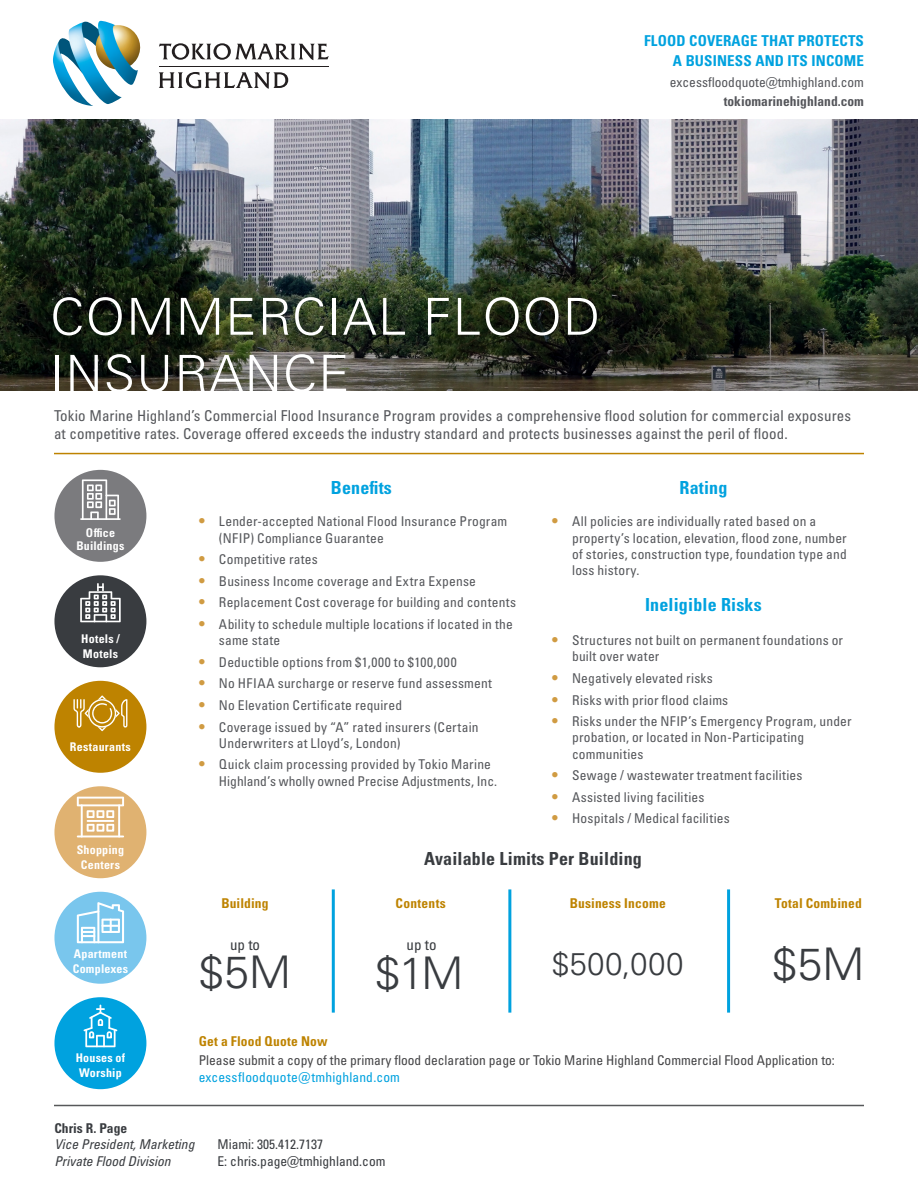
<style>
.page{position:relative;width:918px;height:1188px;background:#fff}
.page>*{position:absolute;margin:0;border:0;box-sizing:border-box;transform-origin:0 0}
.t1{font:300 51px/57px "Univers LT Pro 45";letter-spacing:.025em;color:#fff}
.t2{font:300 45px "Univers LT Pro 45";color:#393c40}
.t3{font:300 31.5px "Univers LT Pro 45";letter-spacing:.015em;color:#393c40}
.t4{font:700 condensed 18px "Univers LT Pro";letter-spacing:.01em;color:#00a2df}
.t5{font:700 condensed 18px "Univers LT Pro";letter-spacing:.01em;color:#393c40}
.t6{font:condensed 15px/18px "Univers LT Pro";letter-spacing:.01em;color:#55575b}
._2__Intro_small{font:700 condensed 15px/19.5px "Univers LT Pro";letter-spacing:.01em;color:#00a2df;text-align:right}
.t7{font:condensed 15px "Univers LT Pro";color:#393c40}
.t8{font:condensed 13.5px/16.2px "Univers LT Pro";letter-spacing:.015em;color:#55575b}
._4_2_Main_text_white{font:condensed 13.5px/16.5px "Univers LT Pro";color:#454547}
.t9{font:700 condensed 13.5px "Univers LT Pro";letter-spacing:.015em;color:#be8300}
.t10{font:italic condensed 13.5px/16.5px "Univers LT Pro";color:#393c40}
.t11{font:condensed 13.5px "Univers LT Pro";color:#393c40}
.t12{font:condensed 13.5px "Univers LT Pro";color:#54555a}
.t13{font:700 condensed 13.5px "Univers LT Pro";color:#54555a}
.t14{font:700 condensed 12px/15px "Univers LT Pro";letter-spacing:.02em;color:#fff}
.s1{font-weight:700;font-size:15px;color:#d09b42}
.s2{color:#00a2df}
.s3{font-weight:700;font-style:normal}
</style>
<div class="page">
<img style="left:53px;top:20px;width:88px;height:86px">
<hr style="left:159px;top:66px;width:170px;height:1px;background:#231f20">
<svg style="left:159px;top:43px;width:170px;height:17px"></svg>
<svg style="left:159px;top:72px;width:129px;height:17px"></svg>
<img style="left:0;top:120px;width:918px;height:271px">
<hr style="left:54px;top:1105px;width:810px;height:1px;background:#57585a">
<hr style="left:54px;top:453px;width:810px;height:1px;background:#be8300">
<div style="left:54px;top:470px;width:92px;height:92px;background:#7b7b7e;border-radius:50%"></div>
<hr style="left:80px;top:518px;width:41px;height:2px;background:#fff">
<svg style="left:82px;top:479px;width:37px;height:40px"></svg>
<div style="left:54px;top:575px;width:92px;height:92px;background:#393c40;border-radius:50%"></div>
<svg style="left:80px;top:583px;width:41px;height:39px"></svg>
<div style="left:54px;top:681px;width:92px;height:92px;background:#be8300;border-radius:50%"></div>
<svg style="left:73px;top:695px;width:54px;height:36px"></svg>
<div style="left:54px;top:786px;width:92px;height:92px;background:#e0b271;border-radius:50%"></div>
<hr style="left:77px;top:836px;width:47px;height:1px;background:#fff">
<hr style="left:81px;top:804px;width:2px;height:33px;background:#fff">
<hr style="left:118px;top:804px;width:2px;height:33px;background:#fff">
<svg style="left:77px;top:797px;width:47px;height:21px"></svg>
<svg style="left:87px;top:824px;width:27px;height:8px"></svg>
<hr style="left:87px;top:820px;width:27px;height:2px;background:#fff">
<div style="left:54px;top:892px;width:92px;height:92px;background:#79c6ed;border-radius:50%"></div>
<svg style="left:77px;top:902px;width:47px;height:41px"></svg>
<div style="left:54px;top:997px;width:92px;height:92px;background:#00a2df;border-radius:50%"></div>
<svg style="left:83px;top:1005px;width:34px;height:42px"></svg>
<hr style="left:332px;top:889px;width:3px;height:124px;background:#00a2df">
<hr style="left:508px;top:889px;width:3px;height:124px;background:#00a2df">
<hr style="left:727px;top:889px;width:3px;height:124px;background:#00a2df">
<p class="_2__Intro_small" style="left:644px;top:31px;width:221px">FLOOD COVERAGE THAT PROTECTS<br>A BUSINESS AND ITS INCOME</p>
<p class="t12" style="left:670px;top:73px;width:196px">excessfloodquote@tmhighland.com</p>
<p class="t13" style="left:724px;top:93px;width:142px">tokiomarinehighland.com</p>
<p class="t1" style="left:50px;top:287px;width:551px">COMMERCIAL FLOOD<br>INSURANCE</p>
<p class="t6" style="left:54px;top:406px;width:799px">Tokio Marine Highland’s Commercial Flood Insurance Program provides a comprehensive flood solution for commercial exposures at competitive rates. Coverage offered exceeds the industry standard and protects businesses against the peril of flood.</p>
<p class="t4" style="left:331px;top:476px;width:63px">Benefits</p>
<p class="t8" style="left:219px;top:513px;width:290px;text-indent:-20px"><span class="s1">•</span> Lender-accepted National Flood Insurance Program (NFIP) Compliance Guarantee</p>
<p class="t8" style="left:199px;top:551px;width:121px"><span class="s1">•</span> Competitive rates</p>
<p class="t8" style="left:199px;top:573px;width:279px"><span class="s1">•</span> Business Income coverage and Extra Expense</p>
<p class="t8" style="left:199px;top:594px;width:319px"><span class="s1">•</span> Replacement Cost coverage for building and contents</p>
<p class="t8" style="left:219px;top:616px;width:295px;text-indent:-20px"><span class="s1">•</span> Ability to schedule multiple locations if located in the same state</p>
<p class="t8" style="left:199px;top:654px;width:260px"><span class="s1">•</span> Deductible options from $1,000 to $100,000</p>
<p class="t8" style="left:199px;top:675px;width:295px"><span class="s1">•</span> No HFIAA surcharge or reserve fund assessment</p>
<p class="t8" style="left:199px;top:697px;width:205px"><span class="s1">•</span> No Elevation Certificate required</p>
<p class="t8" style="left:219px;top:718px;width:261px;text-indent:-20px"><span class="s1">•</span> Coverage issued by “A” rated insurers (Certain<br>Underwriters at Lloyd’s, London)</p>
<p class="t8" style="left:219px;top:756px;width:280px;text-indent:-20px"><span class="s1">•</span> Quick claim processing provided by Tokio Marine<br>Highland’s wholly owned Precise Adjustments, Inc.</p>
<p class="t4" style="left:679px;top:476px;width:49px">Rating</p>
<p class="t8" style="left:572px;top:513px;width:276px;text-indent:-20px"><span class="s1">•</span> All policies are individually rated based on a property’s location, elevation, flood zone, number of stories, construction type, foundation type and loss history.</p>
<p class="t14" style="left:86px;top:525px;width:31px">Office</p>
<p class="t14" style="left:76px;top:538px;width:49px">Buildings</p>
<p class="t4" style="left:645px;top:593px;width:118px">Ineligible Risks</p>
<p class="t14" style="left:81px;top:631px;width:40px">Hotels /<br>Motels</p>
<p class="t8" style="left:572px;top:632px;width:272px;text-indent:-20px"><span class="s1">•</span> Structures not built on permanent foundations or built over water</p>
<p class="t8" style="left:552px;top:670px;width:162px"><span class="s1">•</span> Negatively elevated risks</p>
<p class="t8" style="left:552px;top:691px;width:178px"><span class="s1">•</span> Risks with prior flood claims</p>
<p class="t8" style="left:572px;top:713px;width:281px;text-indent:-20px"><span class="s1">•</span> Risks under the NFIP’s Emergency Program, under probation, or located in Non-Participating communities</p>
<p class="t8" style="left:552px;top:767px;width:252px"><span class="s1">•</span> Sewage / wastewater treatment facilities</p>
<p class="t8" style="left:552px;top:788px;width:154px"><span class="s1">•</span> Assisted living facilities</p>
<p class="t8" style="left:552px;top:810px;width:179px"><span class="s1">•</span> Hospitals / Medical facilities</p>
<p class="t14" style="left:70px;top:739px;width:63px">Restaurants</p>
<p class="t14" style="left:77px;top:842px;width:49px">Shopping</p>
<p class="t14" style="left:81px;top:857px;width:41px">Centers</p>
<p class="t14" style="left:73px;top:946px;width:57px">Apartment<br>Complexes</p>
<p class="t14" style="left:76px;top:1050px;width:51px">Houses of<br>Worship</p>
<p class="t9" style="left:221px;top:894px;width:49px">Building</p>
<p class="t5" style="left:424px;top:848px;width:219px">Available Limits Per Building</p>
<p class="t9" style="left:570px;top:894px;width:98px">Business Income</p>
<p class="t9" style="left:396px;top:894px;width:52px">Contents</p>
<p class="t7" style="left:230px;top:936px;width:31px">up to</p>
<p class="t2" style="left:199px;top:942px;width:94px">$5M</p>
<p class="t7" style="left:407px;top:935px;width:31px">up to</p>
<p class="t2" style="left:375px;top:943px;width:90px">$1M</p>
<p class="t3" style="left:552px;top:943px;width:133px">$500,000</p>
<p class="t9" style="left:775px;top:894px;width:89px">Total Combined</p>
<p class="t2" style="left:772px;top:935px;width:94px">$5M</p>
<p class="t9" style="left:199px;top:1033px;width:130px">Get a Flood Quote Now</p>
<p class="_4_2_Main_text_white" style="left:199px;top:1052px;width:638px">Please submit a copy of the primary flood declaration page or Tokio Marine Highland Commercial Flood Application to: <span class="s2">excessfloodquote@tmhighland.com</span></p>
<p class="t10" style="left:54px;top:1120px;width:141px"><span class="s3">Chris R. Page<br></span>Vice President, Marketing</p>
<p class="t10" style="left:54px;top:1153px;width:118px">Private Flood Division</p>
<p class="t11" style="left:218px;top:1136px;width:107px">Miami: 305.412.7137</p>
<p class="t11" style="left:218px;top:1153px;width:169px">E: chris.page@tmhighland.com</p>
</div>
